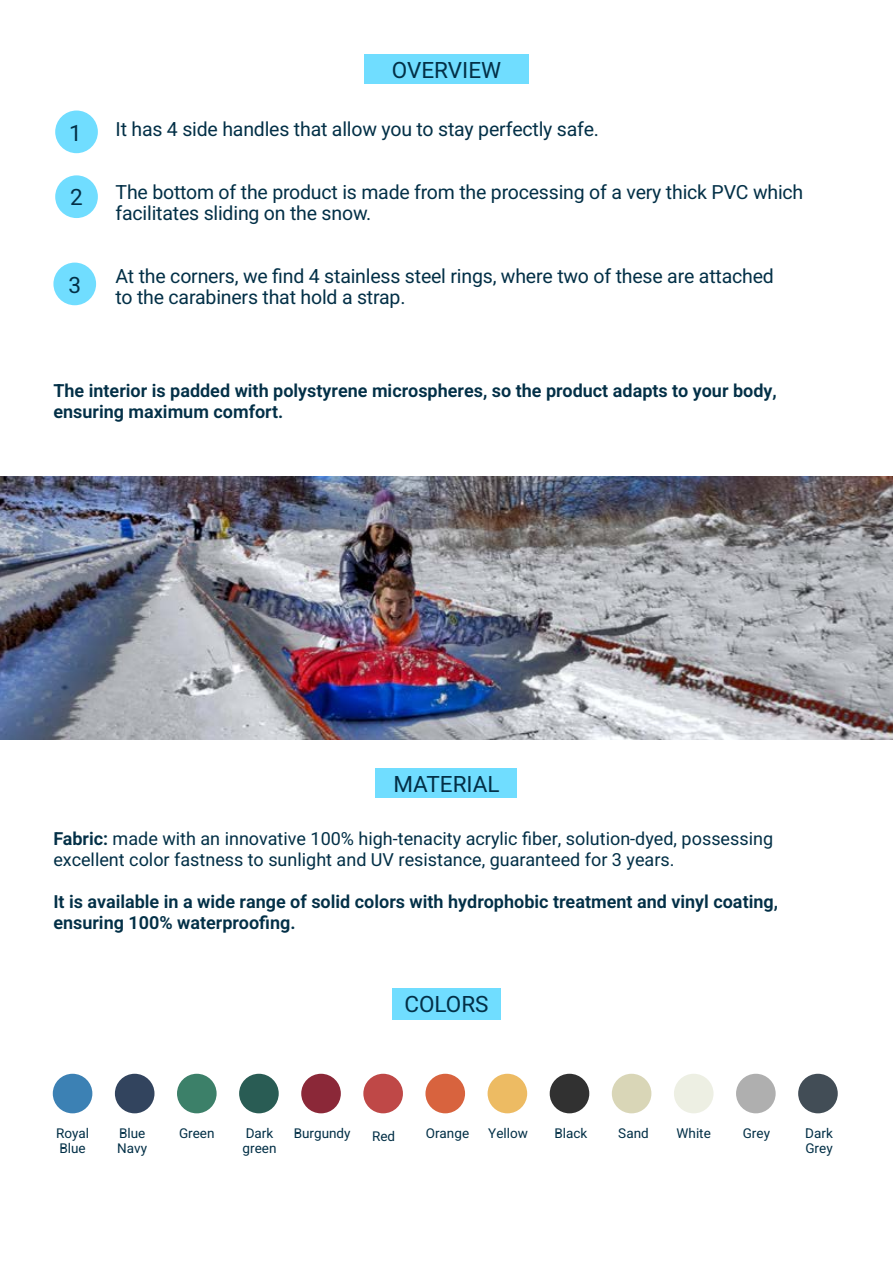
<style>
.page{position:relative;width:893px;height:1263px;background:#fff}
.page>*{position:absolute;margin:0;border:0;box-sizing:border-box;transform-origin:0 0}
.t1{font:22.5px "Heebo";color:#033047}
.t2{font:19.5px/21px "Heebo";letter-spacing:-.01em;color:#033047}
.t3{font:600 18px/21px "Heebo";color:#033047}
.t4{font:18px/21px "Heebo";color:#033047}
.t5{font:13.5px/15px "Heebo";color:#033047}
.s1{font-weight:600}
</style>
<div class="page">
<div style="left:392px;top:988px;width:108px;height:32px;background:#70ddff"></div>
<div style="left:376px;top:768px;width:141px;height:30px;background:#70ddff"></div>
<div style="left:364px;top:54px;width:165px;height:30px;background:#70ddff"></div>
<div style="left:55px;top:111px;width:43px;height:42px;background:#70ddff;border-radius:50%"></div>
<div style="left:55px;top:175px;width:43px;height:43px;background:#70ddff;border-radius:50%"></div>
<div style="left:53px;top:263px;width:43px;height:42px;background:#70ddff;border-radius:50%"></div>
<img style="left:0;top:476px;width:893px;height:264px">
<div style="left:53px;top:1074px;width:39px;height:39px;background:#3c81b4;border-radius:50%"></div>
<div style="left:425px;top:1074px;width:40px;height:39px;background:#d8633e;border-radius:50%"></div>
<div style="left:177px;top:1074px;width:40px;height:39px;background:#3c8069;border-radius:50%"></div>
<div style="left:550px;top:1074px;width:39px;height:39px;background:#313131;border-radius:50%"></div>
<div style="left:301px;top:1074px;width:40px;height:39px;background:#8b2838;border-radius:50%"></div>
<div style="left:674px;top:1074px;width:39px;height:39px;background:#edefe3;border-radius:50%"></div>
<div style="left:798px;top:1074px;width:40px;height:39px;background:#424d56;border-radius:50%"></div>
<div style="left:115px;top:1074px;width:39px;height:39px;background:#32445e;border-radius:50%"></div>
<div style="left:488px;top:1074px;width:39px;height:39px;background:#edbb63;border-radius:50%"></div>
<div style="left:239px;top:1074px;width:40px;height:39px;background:#295c54;border-radius:50%"></div>
<div style="left:612px;top:1074px;width:39px;height:39px;background:#d9d6b7;border-radius:50%"></div>
<div style="left:363px;top:1074px;width:40px;height:39px;background:#bf4847;border-radius:50%"></div>
<div style="left:736px;top:1074px;width:40px;height:39px;background:#afafaf;border-radius:50%"></div>
<p class="t1" style="left:69px;top:117px;width:14px">1</p>
<p class="t1" style="left:70px;top:182px;width:14px">2</p>
<p class="t1" style="left:68px;top:269px;width:14px">3</p>
<p class="t1" style="left:392px;top:54px;width:111px">OVERVIEW</p>
<p class="t2" style="left:116px;top:119px;width:485px">It has 4 side handles that allow you to stay perfectly safe.</p>
<p class="t2" style="left:116px;top:182px;width:689px">The bottom of the product is made from the processing of a very thick PVC which facilitates sliding on the snow.</p>
<p class="t2" style="left:116px;top:266px;width:660px">At the corners, we find 4 stainless steel rings, where two of these are attached to the carabiners that hold a strap.</p>
<p class="t3" style="left:53px;top:381px;width:725px">The interior is padded with polystyrene microspheres, so the product adapts to your body, ensuring maximum comfort.</p>
<p class="t1" style="left:393px;top:768px;width:108px">MATERIAL</p>
<p class="t4" style="left:53px;top:828px;width:721px"><span class="s1">Fabric:</span> made with an innovative 100% high-tenacity acrylic fiber, solution-dyed, possessing excellent color fastness to sunlight and UV resistance, guaranteed for 3 years.</p>
<p class="t3" style="left:53px;top:892px;width:726px">It is available in a wide range of solid colors with hydrophobic treatment and vinyl coating, ensuring 100% waterproofing.</p>
<p class="t1" style="left:404px;top:988px;width:86px">COLORS</p>
<p class="t5" style="left:56px;top:1126px;width:35px">Royal<br>Blue</p>
<p class="t5" style="left:117px;top:1126px;width:31px">Blue<br>Navy</p>
<p class="t5" style="left:243px;top:1126px;width:35px">Dark green</p>
<p class="t5" style="left:294px;top:1126px;width:58px">Burgundy</p>
<p class="t5" style="left:372px;top:1129px;width:25px">Red</p>
<p class="t5" style="left:426px;top:1126px;width:45px">Orange</p>
<p class="t5" style="left:488px;top:1126px;width:41px">Yellow</p>
<p class="t5" style="left:554px;top:1126px;width:34px">Black</p>
<p class="t5" style="left:618px;top:1126px;width:32px">Sand</p>
<p class="t5" style="left:677px;top:1126px;width:36px">White</p>
<p class="t5" style="left:743px;top:1126px;width:29px">Grey</p>
<p class="t5" style="left:805px;top:1126px;width:29px">Dark<br>Grey</p>
<p class="t5" style="left:179px;top:1126px;width:37px">Green</p>
</div>
